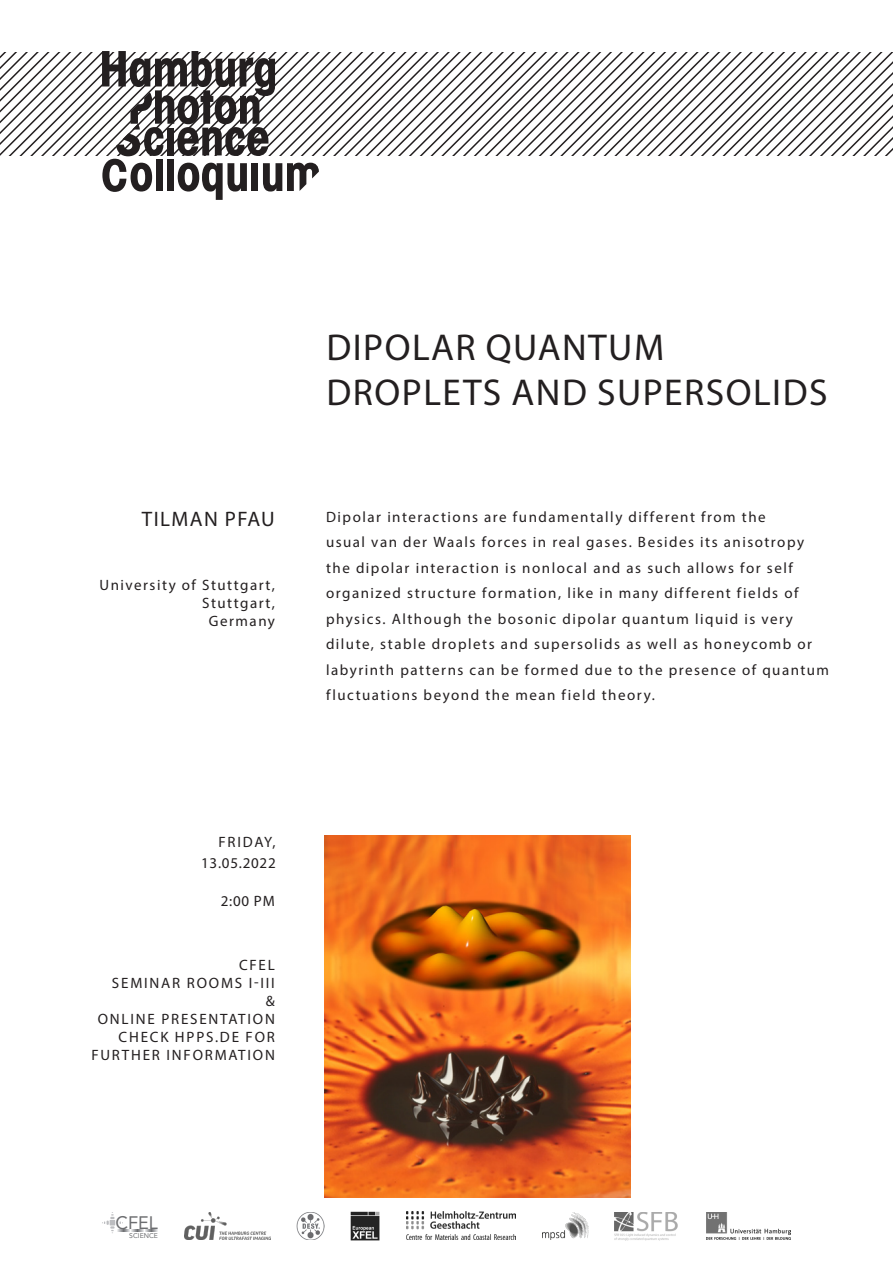
<style>
.page{position:relative;width:893px;height:1263px;background:#fff}
.page>*{position:absolute;margin:0;border:0;box-sizing:border-box;transform-origin:0 0}
.t1{font:37.5px/45px "Myriad Pro";letter-spacing:.04em;color:#231f20}
.t2{font:21px "Myriad Pro";letter-spacing:.07em;color:#231f20}
.t3{font:18px "Avenir LT Std";color:#6c6d70}
.t4{font:15px/25.5px "Myriad Pro";letter-spacing:.1em;color:#231f20}
.t5{font:15px/18px "Myriad Pro";letter-spacing:.12em;color:#231f20;text-align:right}
.t6{font:15px/21px "Myriad Pro";letter-spacing:.05em;color:#231f20;text-align:right}
.t7{font:6.9px "Avenir LT Std";color:#6c6d70}
</style>
<div class="page">
<img style="left:325px;top:836px;width:305px;height:361px">
<svg style="left:0;top:52px;width:893px;height:104px"></svg>
<svg style="left:102px;top:51px;width:217px;height:149px"></svg>
<svg style="left:102px;top:1212px;width:56px;height:21px"></svg>
<img style="left:184px;top:1212px;width:86px;height:28px">
<img style="left:297px;top:1212px;width:28px;height:28px">
<img style="left:351px;top:1211px;width:29px;height:29px">
<img style="left:615px;top:1212px;width:63px;height:29px">
<img style="left:707px;top:1212px;width:84px;height:27px">
<img style="left:542px;top:1212px;width:46px;height:27px">
<img style="left:406px;top:1211px;width:110px;height:28px">
<h2 class="t2" style="left:142px;top:506px;width:135px">TILMAN PFAU</h2>
<p class="t4" style="left:100px;top:575px;width:177px;line-height:18px;text-align:right">University of Stuttgart,<br>Stuttgart,<br>Germany</p>
<h1 class="t1" style="left:326px;top:324px;width:503px">DIPOLAR QUANTUM<br>DROPLETS AND SUPERSOLIDS</h1>
<p class="t4" style="left:326px;top:504px;width:505px">Dipolar interactions are fundamentally different from the<br>usual van der Waals forces in real gases. Besides its anisotropy the dipolar interaction is nonlocal and as such allows for self organized structure formation, like in many different fields of physics. Although the bosonic dipolar quantum liquid is very dilute, stable droplets and supersolids as well as honeycomb or labyrinth patterns can be formed due to the presence of quantum fluctuations beyond the mean field theory.</p>
<p class="t6" style="left:201px;top:831px;width:76px">FRIDAY,<br>13.05.2022</p>
<p class="t4" style="left:221px;top:888px;width:56px">2:00 PM</p>
<p class="t5" style="left:91px;top:956px;width:185px">CFEL<br>SEMINAR ROOMS I-III<br>&amp;<br>ONLINE PRESENTATION<br>CHECK HPPS.DE FOR<br>FURTHER INFORMATION</p>
<p class="t3" style="left:115px;top:1212px;width:44px">CFEL</p>
<p class="t7" style="left:129px;top:1232px;width:30px">SCIENCE</p>
</div>
